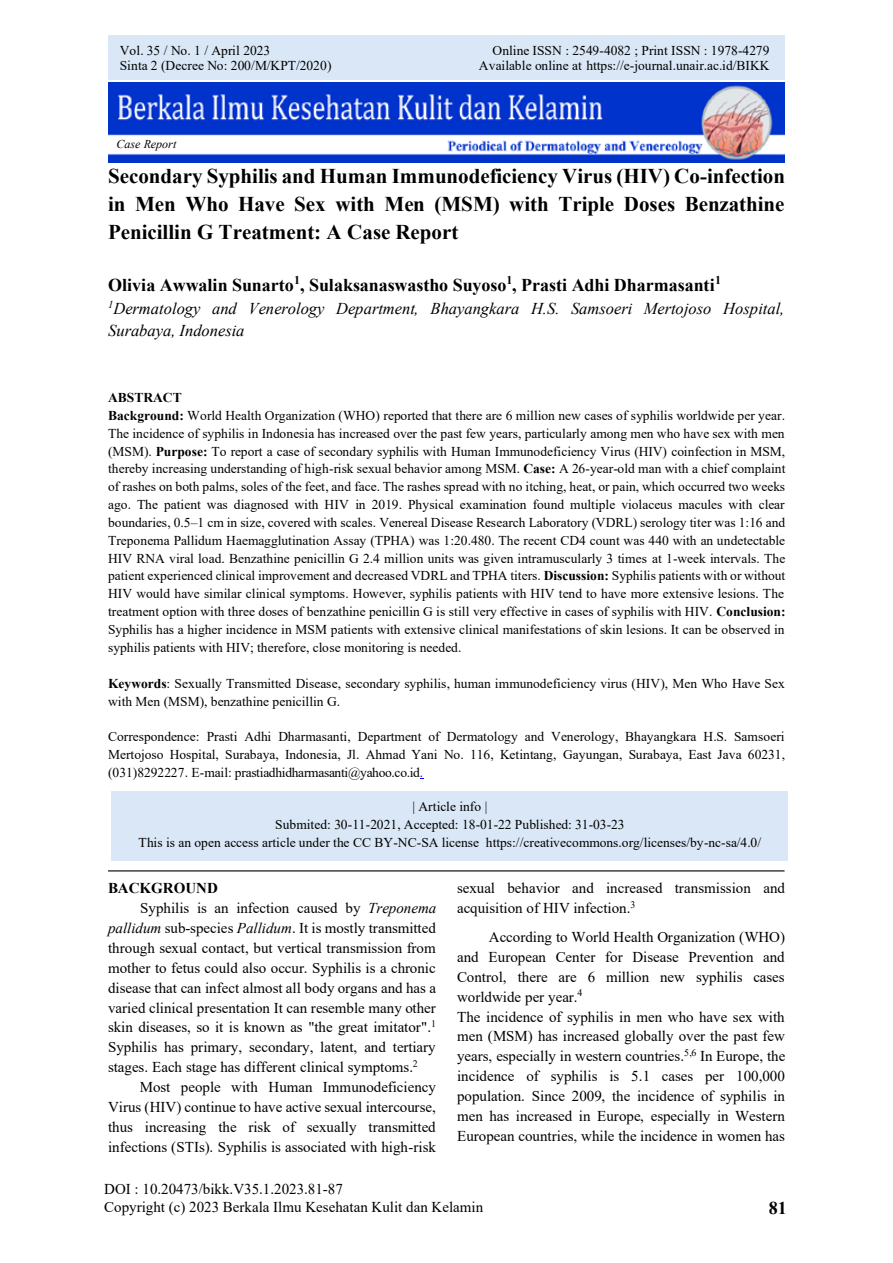
<style>
.page{position:relative;width:893px;height:1263px;background:#fff}
.page>*{position:absolute;margin:0;border:0;box-sizing:border-box;transform-origin:0 0}
.t1{font:700 21px/27.9px "Times New Roman";color:#000;text-align:justify}
.t2{font:700 18px "Times New Roman";color:#000}
.t3{font:italic 16.5px/21.9px "Times New Roman";letter-spacing:-.005em;color:#000}
.t4{font:15px/19.8px "Times New Roman";color:#000}
.t5{font:700 15px "Times New Roman";color:#000}
.t6{font:13.5px/17.9px "Times New Roman";color:#000}
.t7{font:italic 12px "Times New Roman";letter-spacing:.005em;color:#000}
.s1{font-weight:700}
.s2{color:#00f}
.s3{font-style:italic}
</style>
<div class="page">
<div style="left:108px;top:35px;width:677px;height:45px;background:#dae7f6"></div>
<img style="left:108px;top:82px;width:676px;height:80px">
<div style="left:116px;top:137px;width:60px;height:13px;background:#fff"></div>
<div style="left:112px;top:791px;width:676px;height:70px;background:#dae7f6"></div>
<hr style="left:108px;top:870px;width:676px;height:1px;background:#000">
<p class="t6" style="left:120px;top:42px;width:213px;line-height:15.3px">Vol. 35 / No. 1 / April 2023<br>Sinta 2 (Decree No: 200/M/KPT/2020)</p>
<p class="t6" style="left:479px;top:42px;width:292px;line-height:15.3px;text-align:right">Online ISSN : 2549-4082 ; Print ISSN : 1978-4279<br>Available online at https://e-journal.unair.ac.id/BIKK</p>
<p class="t7" style="left:116px;top:135px;width:61px">Case Report</p>
<h1 class="t1" style="left:108px;top:161px;width:678px">Secondary Syphilis and Human Immunodeficiency Virus (HIV) Co-infection in Men Who Have Sex with Men (MSM) with Triple Doses Benzathine Penicillin G Treatment: A Case Report</h1>
<h2 class="t2" style="left:108px;top:272px;width:615px">Olivia Awwalin Sunarto<sup>1</sup>, Sulaksanaswastho Suyoso<sup>1</sup>, Prasti Adhi Dharmasanti<sup>1</sup></h2>
<p class="t3" style="left:108px;top:297px;width:678px"><sup>1</sup>Dermatology and Venerology Department, Bhayangkara H.S. Samsoeri Mertojoso Hospital,<br>Surabaya, Indonesia</p>
<p class="t6" style="left:108px;top:388px;width:679px"><span class="s1">ABSTRACT<br>Background:</span> World Health Organization (WHO) reported that there are 6 million new cases of syphilis worldwide per year.<br>The incidence of syphilis in Indonesia has increased over the past few years, particularly among men who have sex with men (MSM). <span class="s1">Purpose:</span> To report a case of secondary syphilis with Human Immunodeficiency Virus (HIV) coinfection in MSM, thereby increasing understanding of high-risk sexual behavior among MSM. <span class="s1">Case:</span> A 26-year-old man with a chief complaint of rashes on both palms, soles of the feet, and face. The rashes spread with no itching, heat, or pain, which occurred two weeks ago. The patient was diagnosed with HIV in 2019. Physical examination found multiple violaceus macules with clear boundaries, 0.5–1 cm in size, covered with scales. Venereal Disease Research Laboratory (VDRL) serology titer was 1:16 and Treponema Pallidum Haemagglutination Assay (TPHA) was 1:20.480. The recent CD4 count was 440 with an undetectable HIV RNA viral load. Benzathine penicillin G 2.4 million units was given intramuscularly 3 times at 1-week intervals. The patient experienced clinical improvement and decreased VDRL and TPHA titers. <span class="s1">Discussion:</span> Syphilis patients with or without HIV would have similar clinical symptoms. However, syphilis patients with HIV tend to have more extensive lesions. The treatment option with three doses of benzathine penicillin G is still very effective in cases of syphilis with HIV. <span class="s1">Conclusion:<br></span>Syphilis has a higher incidence in MSM patients with extensive clinical manifestations of skin lesions. It can be observed in syphilis patients with HIV; therefore, close monitoring is needed.</p>
<p class="t6" style="left:108px;top:673px;width:678px"><span class="s1">Keywords</span>: Sexually Transmitted Disease, secondary syphilis, human immunodeficiency virus (HIV), Men Who Have Sex with Men (MSM), benzathine penicillin G.</p>
<p class="t6" style="left:108px;top:727px;width:679px;text-align:justify">Correspondence: Prasti Adhi Dharmasanti, Department of Dermatology and Venerology, Bhayangkara H.S. Samsoeri Mertojoso Hospital, Surabaya, Indonesia, Jl. Ahmad Yani No. 116, Ketintang, Gayungan, Surabaya, East Java 60231, (031)8292227. E-mail: prastiadhidharmasanti@yahoo.co.id<span class="s2">.</span></p>
<p class="t6" style="left:139px;top:797px;width:624px;text-align:center">| Article info |<br>Submited: 30-11-2021, Accepted: 18-01-22 Published: 31-03-23<br>This is an open access article under the CC BY-NC-SA license https://creativecommons.org/licenses/by-nc-sa/4.0/</p>
<p class="t5" style="left:108px;top:877px;width:111px">BACKGROUND</p>
<p class="t4" style="left:140px;top:898px;width:298px">Syphilis is an infection caused by <span class="s3">Treponema</span></p>
<p class="t4" style="left:108px;top:918px;width:329px"><span class="s3">pallidum</span> sub-species <span class="s3">Pallidum</span>. It is mostly transmitted</p>
<p class="t4" style="left:108px;top:938px;width:329px">through sexual contact, but vertical transmission from</p>
<p class="t4" style="left:108px;top:957px;width:329px">mother to fetus could also occur. Syphilis is a chronic</p>
<p class="t4" style="left:108px;top:977px;width:329px">disease that can infect almost all body organs and has a</p>
<p class="t4" style="left:108px;top:997px;width:329px">varied clinical presentation It can resemble many other</p>
<p class="t4" style="left:108px;top:1017px;width:330px">skin diseases, so it is known as "the great imitator".<sup>1</sup></p>
<p class="t4" style="left:108px;top:1037px;width:329px">Syphilis has primary, secondary, latent, and tertiary</p>
<p class="t4" style="left:108px;top:1056px;width:311px">stages. Each stage has different clinical symptoms.<sup>2</sup></p>
<p class="t4" style="left:140px;top:1076px;width:298px">Most people with Human Immunodeficiency</p>
<p class="t4" style="left:108px;top:1096px;width:329px">Virus (HIV) continue to have active sexual intercourse,</p>
<p class="t4" style="left:108px;top:1116px;width:329px">thus increasing the risk of sexually transmitted</p>
<p class="t4" style="left:108px;top:1136px;width:329px">infections (STIs). Syphilis is associated with high-risk</p>
<p class="t4" style="left:457px;top:878px;width:329px">sexual behavior and increased transmission and acquisition of HIV infection.<sup>3</sup></p>
<p class="t4" style="left:457px;top:927px;width:330px;text-indent:32px">According to World Health Organization (WHO) and European Center for Disease Prevention and Control, there are 6 million new syphilis cases worldwide per year.<sup>4<br></sup>The incidence of syphilis in men who have sex with men (MSM) has increased globally over the past few years, especially in western countries.<sup>5,6</sup> In Europe, the incidence of syphilis is 5.1 cases per 100,000 population. Since 2009, the incidence of syphilis in men has increased in Europe, especially in Western European countries, while the incidence in women has</p>
<p class="t4" style="left:104px;top:1179px;width:381px;line-height:18px">DOI : 10.20473/bikk.V35.1.2023.81-87<br>Copyright (c) 2023 Berkala Ilmu Kesehatan Kulit dan Kelamin</p>
<h2 class="t2" style="left:769px;top:1194px;width:19px">81</h2>
</div>
